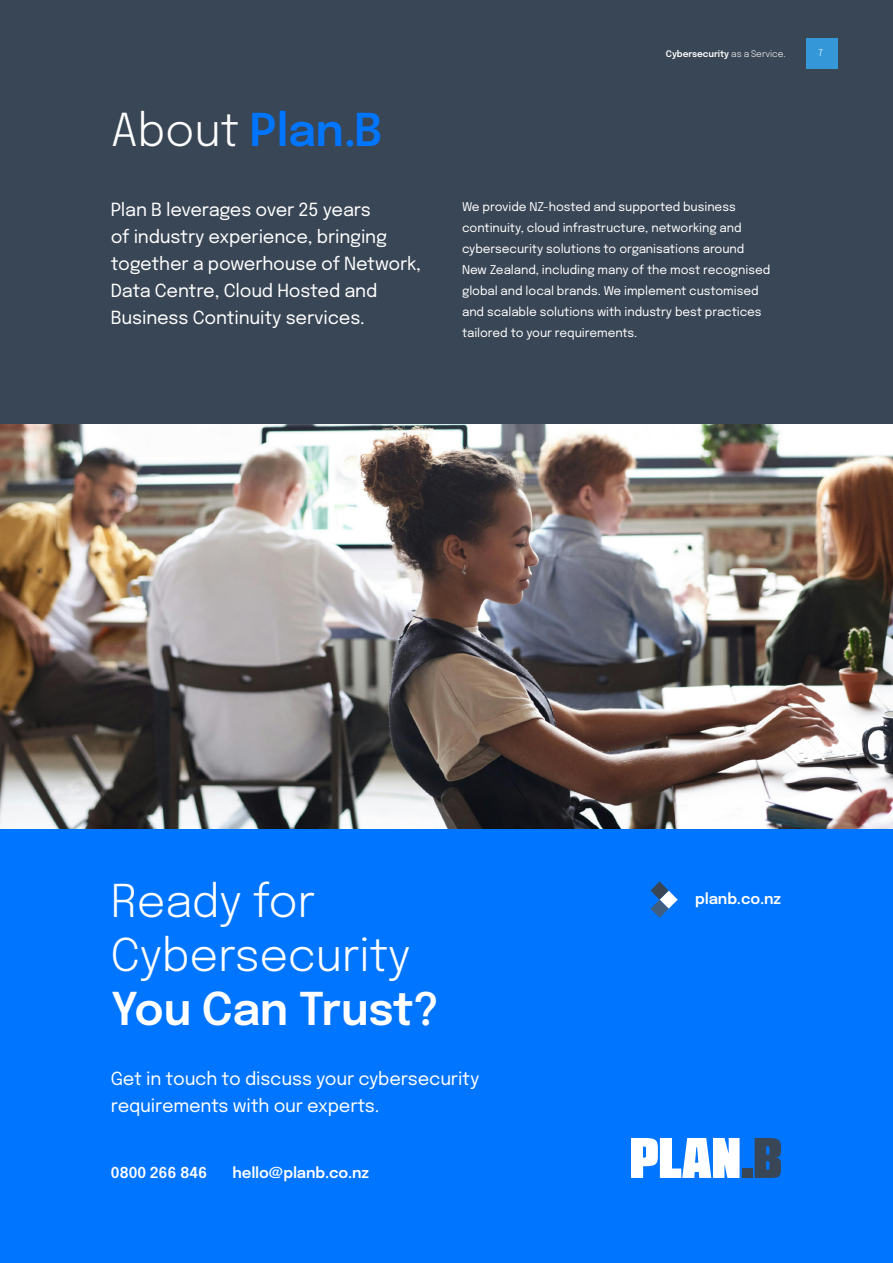
<style>
.page{position:relative;width:893px;height:1263px;background:#fff}
.page>*{position:absolute;margin:0;border:0;box-sizing:border-box;transform-origin:0 0}
.t1{font:45px/54px "Epilogue";letter-spacing:-.01em;color:#fff}
.t2{font:600 45px "Epilogue";color:#0075ff}
.t3{font:18px/27px "Epilogue";letter-spacing:-.01em;color:#fff}
.t4{font:600 15px "Epilogue";letter-spacing:-.01em;color:#fff}
.t5{font:12px/21px "Epilogue";letter-spacing:-.005em;color:#fff}
.t6{font:600 9px "Epilogue";letter-spacing:-.01em;color:#fff}
.t7{font:9px "Epilogue";color:#fff}
.s1{font-weight:400;color:#fff}
.s2{font-weight:400}
.s3{font-weight:600}
</style>
<div class="page">
<img style="left:0;top:423px;width:893px;height:406px">
<div style="left:0;top:0;width:893px;height:423px;background:#394655"></div>
<div style="left:0;top:829px;width:893px;height:434px;background:#0075ff"></div>
<div style="left:742px;top:1168px;width:10px;height:10px;background:#394655"></div>
<svg style="left:755px;top:1138px;width:26px;height:40px"></svg>
<svg style="left:631px;top:1138px;width:108px;height:40px"></svg>
<svg style="left:650px;top:881px;width:28px;height:37px"></svg>
<svg style="left:806px;top:39px;width:32px;height:30px"></svg>
<p class="t2" style="left:111px;top:97px;width:273px"><span class="s1">About</span> Plan.B</p>
<p class="t6" style="left:666px;top:47px;width:121px">Cybersecurity <span class="s2">as a Service.</span></p>
<p class="t7" style="left:818px;top:47px;width:6px">7</p>
<p class="t3" style="left:111px;top:195px;width:312px">Plan B leverages over 25 years<br>of industry experience, bringing together a powerhouse of Network,<br>Data Centre, Cloud Hosted and<br>Business Continuity services.</p>
<p class="t5" style="left:462px;top:195px;width:310px">We provide NZ-hosted and supported business continuity, cloud infrastructure, networking and cybersecurity solutions to organisations around New Zealand, including many of the most recognised global and local brands. We implement customised and scalable solutions with industry best practices tailored to your requirements.</p>
<p class="t1" style="left:111px;top:871px;width:330px">Ready for<br>Cybersecurity<br><span class="s3">You Can Trust?</span></p>
<p class="t3" style="left:111px;top:1063px;width:370px">Get in touch to discuss your cybersecurity requirements with our experts.</p>
<p class="t4" style="left:111px;top:1161px;width:98px">0800 266 846</p>
<p class="t4" style="left:232px;top:1161px;width:138px">hello@planb.co.nz</p>
<p class="t4" style="left:695px;top:887px;width:87px">planb.co.nz</p>
</div>
